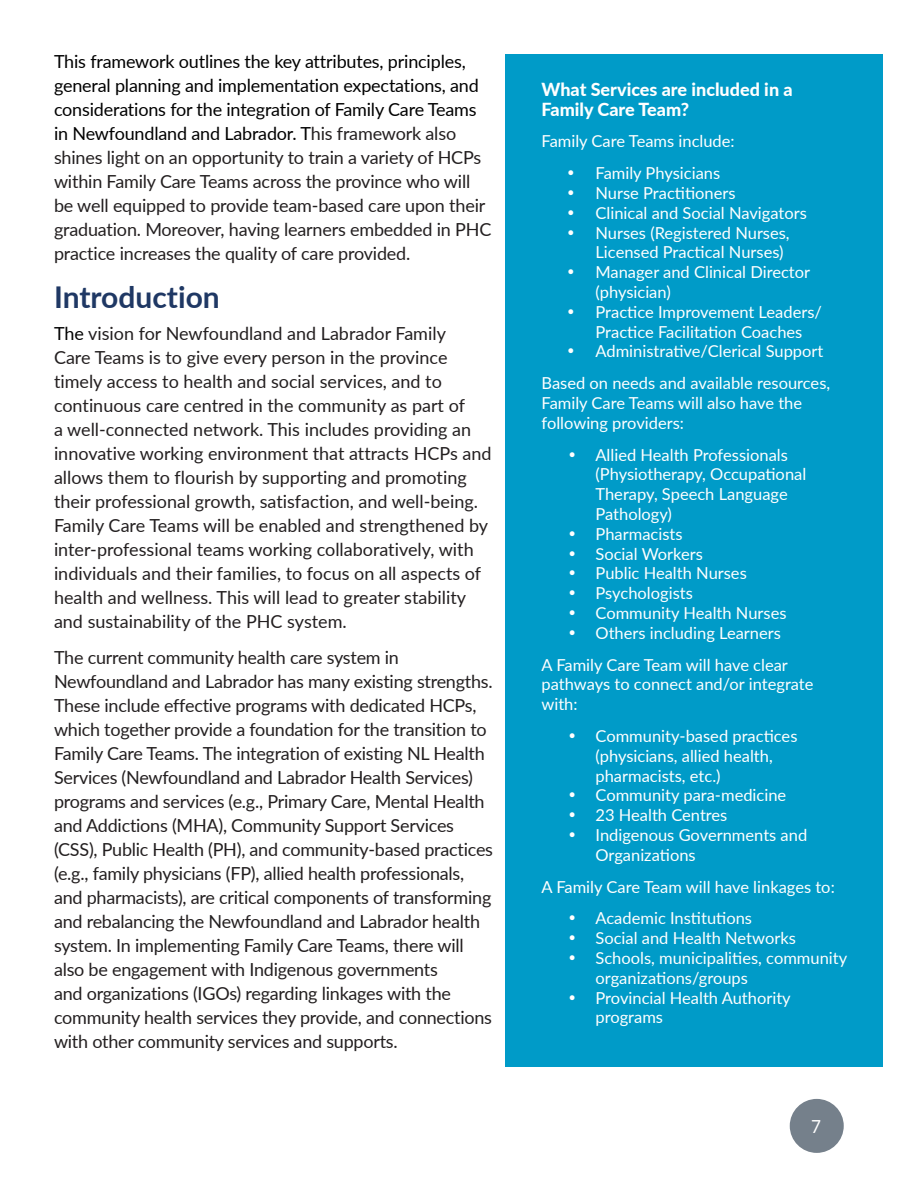
<style>
.page{position:relative;width:918px;height:1188px;background:#fff}
.page>*{position:absolute;margin:0;border:0;box-sizing:border-box;transform-origin:0 0}
.t1{font:700 30px "Lato";color:#1f3864}
.t2{font:18px/24px "Lato";letter-spacing:-.015em;color:#231f20}
.t3{font:800 18px/19.5px "Lato";color:#fff}
.t4{font:18px "Lato";color:#fff;scale:.95 1}
.t5{font:16.5px/19.8px "Lato";color:#fff}
.s1{color:#000}
</style>
<div class="page">
<div style="left:790px;top:1099px;width:54px;height:54px;background:#75808b;border-radius:50%"></div>
<div style="left:506px;top:54px;width:378px;height:1012px;background:#009bc8"></div>
<p class="t2" style="left:54px;top:49px;width:439px"><span class="s1">This framework outlines the key attributes, principles, general planning and implementation expectations, and considerations for the integration of Family Care Teams in Newfoundland and Labrador. T</span>his framework also shines light on an opportunity to train a variety of HCPs within Family Care Teams across the province who will be well equipped to provide team-based care upon their graduation. Moreover, having learners embedded in PHC practice increases the quality of care provided.</p>
<p class="t1" style="left:54px;top:275px;width:167px">Introduction</p>
<p class="t2" style="left:54px;top:321px;width:439px"><span class="s1">The</span> vision for Newfoundland and Labrador Family<br>Care Teams is to give every person in the province timely access to health and social services, and to continuous care centred in the community as part of<br>a well-connected network. This includes providing an innovative working environment that attracts HCPs and allows them to flourish by supporting and promoting their professional growth, satisfaction, and well-being.<br>Family Care Teams will be enabled and strengthened by inter-professional teams working collaboratively, with individuals and their families, to focus on all aspects of health and wellness. This will lead to greater stability and sustainability of the PHC system.</p>
<p class="t2" style="left:54px;top:645px;width:441px">The current community health care system in Newfoundland and Labrador has many existing strengths.<br>These include effective programs with dedicated HCPs, which together provide a foundation for the transition to Family Care Teams. The integration of existing NL Health Services (Newfoundland and Labrador Health Services) programs and services (e.g., Primary Care, Mental Health and Addictions (MHA), Community Support Services (CSS), Public Health (PH), and community-based practices (e.g., family physicians (FP), allied health professionals, and pharmacists), are critical components of transforming and rebalancing the Newfoundland and Labrador health system. In implementing Family Care Teams, there will also be engagement with Indigenous governments<br>and organizations (IGOs) regarding linkages with the community health services they provide, and connections with other community services and supports.</p>
<p class="t3" style="left:542px;top:79px;width:253px">What Services are included in a<br>Family Care Team?</p>
<p class="t5" style="left:542px;top:131px;width:195px">Family Care Teams include:</p>
<p class="t5" style="left:567px;top:163px;width:155px">• Family Physicians</p>
<p class="t5" style="left:567px;top:182px;width:170px">• Nurse Practitioners</p>
<p class="t5" style="left:567px;top:202px;width:241px">• Clinical and Social Navigators</p>
<p class="t5" style="left:596px;top:222px;width:196px;text-indent:-28px">• Nurses (Registered Nurses,<br>Licensed Practical Nurses)</p>
<p class="t5" style="left:596px;top:262px;width:216px;text-indent:-28px">• Manager and Clinical Director (physician)</p>
<p class="t5" style="left:567px;top:301px;width:256px;text-align:center">• Practice Improvement Leaders/<br>Practice Facilitation Coaches</p>
<p class="t5" style="left:567px;top:341px;width:258px">• Administrative/Clerical Support</p>
<p class="t5" style="left:542px;top:373px;width:290px">Based on needs and available resources,<br>Family Care Teams will also have the following providers:</p>
<p class="t5" style="left:596px;top:444px;width:212px;text-indent:-27px">• Allied Health Professionals (Physiotherapy, Occupational<br>Therapy, Speech Language<br>Pathology)</p>
<p class="t5" style="left:569px;top:523px;width:116px">• Pharmacists</p>
<p class="t5" style="left:569px;top:543px;width:136px">• Social Workers</p>
<p class="t5" style="left:569px;top:563px;width:180px">• Public Health Nurses</p>
<p class="t5" style="left:569px;top:583px;width:126px">• Psychologists</p>
<p class="t5" style="left:569px;top:602px;width:220px">• Community Health Nurses</p>
<p class="t5" style="left:569px;top:622px;width:214px">• Others including Learners</p>
<p class="t5" style="left:542px;top:654px;width:274px">A Family Care Team will have clear pathways to connect and/or integrate with:</p>
<p class="t5" style="left:596px;top:725px;width:203px;text-indent:-27px">• Community-based practices (physicians, allied health, pharmacists, etc.)</p>
<p class="t5" style="left:569px;top:785px;width:219px">• Community para-medicine</p>
<p class="t5" style="left:569px;top:805px;width:160px">• 23 Health Centres</p>
<p class="t5" style="left:596px;top:824px;width:213px;text-indent:-27px">• Indigenous Governments and<br>Organizations</p>
<p class="t5" style="left:542px;top:876px;width:295px">A Family Care Team will have linkages to:</p>
<p class="t5" style="left:569px;top:908px;width:185px">• Academic Institutions</p>
<p class="t5" style="left:569px;top:928px;width:229px">• Social and Health Networks</p>
<p class="t5" style="left:596px;top:947px;width:253px;text-indent:-27px">• Schools, municipalities, community organizations/groups</p>
<p class="t5" style="left:596px;top:987px;width:197px;text-indent:-27px">• Provincial Health Authority programs</p>
<p class="t4" style="left:811px;top:1114px;width:12px">7</p>
</div>
